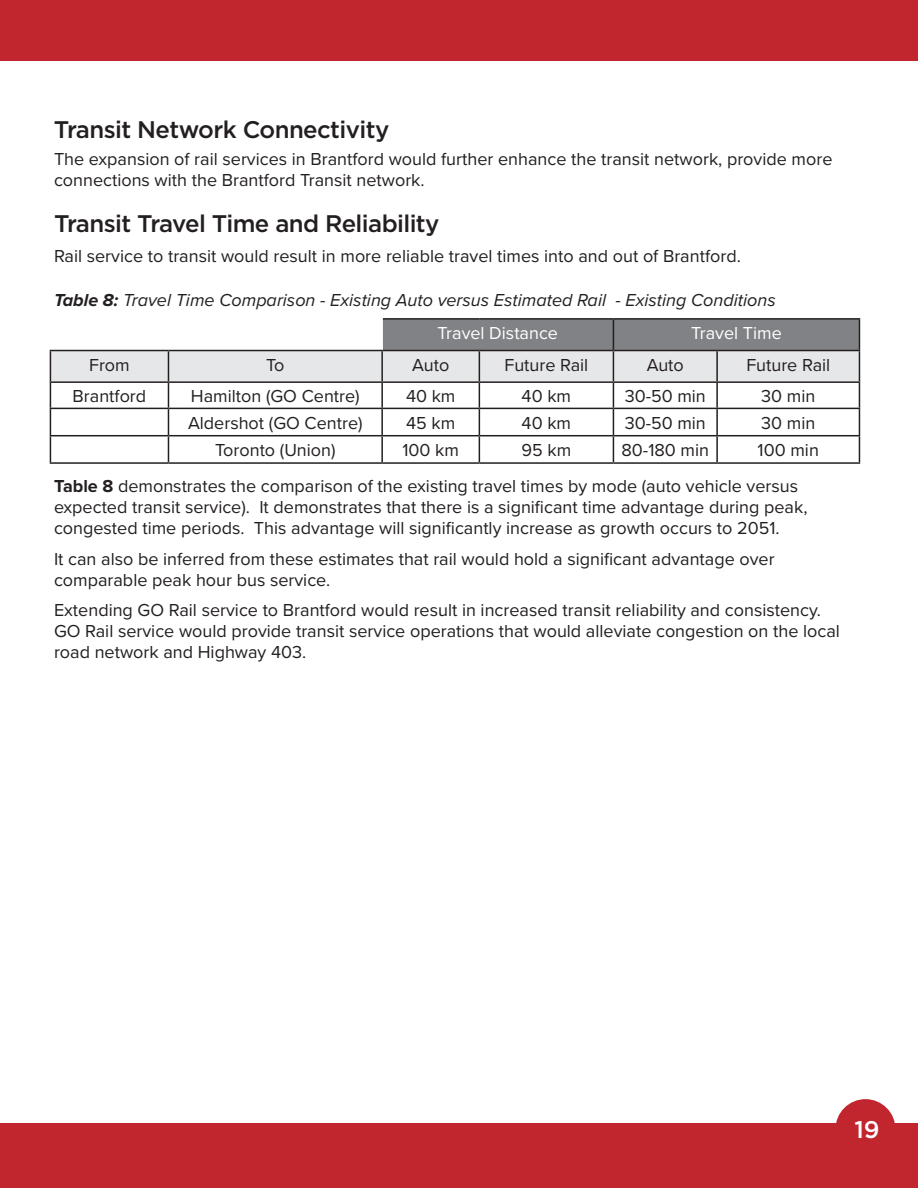
<style>
.page{position:relative;width:918px;height:1188px;background:#fff}
.page>*{position:absolute;margin:0;border:0;box-sizing:border-box;transform-origin:0 0}
.t1{font:500 24px "Gotham";letter-spacing:-.025em;color:#231f20}
.t2{font:500 24px "Gotham";color:#fff}
.t3{font:18px/21px "Proxima Nova";color:#231f20}
.t4{font:italic 18px/33.5px "Proxima Nova";color:#231f20}
.t5{font:18px "Proxima Nova";color:#fff}
.s1{font-weight:700}
.s2{font-style:normal;color:#fff}
</style>
<div class="page">
<div style="left:0;top:1123px;width:918px;height:65px;background:#c1252e"></div>
<div style="left:835px;top:1099px;width:60px;height:60px;background:#c1252e;border-radius:50%"></div>
<div style="left:0;top:0;width:918px;height:61px;background:#c1252e"></div>
<hr style="left:613px;top:318px;width:104px;height:2px;background:#231f20">
<hr style="left:717px;top:318px;width:143px;height:2px;background:#231f20">
<svg style="left:50px;top:319px;width:810px;height:143px"></svg>
<hr style="left:50px;top:462px;width:118px;height:2px;background:#231f20">
<hr style="left:168px;top:462px;width:214px;height:2px;background:#231f20">
<hr style="left:382px;top:462px;width:97px;height:2px;background:#231f20">
<hr style="left:479px;top:462px;width:134px;height:2px;background:#231f20">
<hr style="left:613px;top:462px;width:104px;height:2px;background:#231f20">
<hr style="left:717px;top:462px;width:143px;height:2px;background:#231f20">
<hr style="left:383px;top:318px;width:96px;height:2px;background:#231f20">
<hr style="left:479px;top:318px;width:134px;height:2px;background:#231f20">
<hr style="left:613px;top:320px;width:1px;height:30px;background:#231f20">
<hr style="left:382px;top:350px;width:97px;height:1px;background:#231f20">
<hr style="left:479px;top:350px;width:134px;height:1px;background:#231f20">
<hr style="left:168px;top:351px;width:1px;height:30px;background:#231f20">
<hr style="left:168px;top:318px;width:215px;height:2px;background:#fff">
<hr style="left:381px;top:320px;width:2px;height:30px;background:#fff">
<hr style="left:50px;top:318px;width:118px;height:2px;background:#fff">
<hr style="left:50px;top:320px;width:1px;height:30px;background:#fff">
<hr style="left:168px;top:320px;width:1px;height:30px;background:#fff">
<hr style="left:50px;top:350px;width:118px;height:1px;background:#231f20">
<hr style="left:50px;top:351px;width:1px;height:30px;background:#231f20">
<hr style="left:168px;top:350px;width:214px;height:1px;background:#231f20">
<hr style="left:381px;top:351px;width:2px;height:30px;background:#231f20">
<hr style="left:50px;top:381px;width:118px;height:2px;background:#231f20">
<hr style="left:168px;top:381px;width:214px;height:2px;background:#231f20">
<h1 class="t1" style="left:54px;top:114px;width:337px">Transit Network Connectivity</h1>
<p class="t3" style="left:54px;top:148px;width:780px">The expansion of rail services in Brantford would further enhance the transit network, provide more connections with the Brantford Transit network.</p>
<h1 class="t1" style="left:54px;top:208px;width:387px">Transit Travel Time and Reliability</h1>
<p class="t3" style="left:54px;top:245px;width:688px">Rail service to transit would result in more reliable travel times into and out of Brantford.</p>
<p class="t4" style="left:438px;top:282px;width:340px;text-indent:-384px"><span class="s1">Table 8:</span> Travel Time Comparison - Existing Auto versus Estimated Rail - Existing Conditions<br><span class="s2">Travel Distance</span></p>
<p class="t5" style="left:691px;top:320px;width:92px">Travel Time</p>
<p class="t3" style="left:89px;top:353px;width:42px">From</p>
<p class="t3" style="left:266px;top:353px;width:20px">To</p>
<p class="t3" style="left:412px;top:353px;width:39px">Auto</p>
<p class="t3" style="left:504px;top:353px;width:85px">Future Rail</p>
<p class="t3" style="left:647px;top:353px;width:39px">Auto</p>
<p class="t3" style="left:746px;top:353px;width:85px">Future Rail</p>
<p class="t3" style="left:73px;top:385px;width:75px">Brantford</p>
<p class="t3" style="left:191px;top:385px;width:170px">Hamilton (GO Centre)</p>
<p class="t3" style="left:406px;top:385px;width:51px">40 km</p>
<p class="t3" style="left:522px;top:385px;width:51px">40 km</p>
<p class="t3" style="left:625px;top:385px;width:83px">30-50 min</p>
<p class="t3" style="left:761px;top:385px;width:56px">30 min</p>
<p class="t3" style="left:188px;top:411px;width:176px">Aldershot (GO Centre)</p>
<p class="t3" style="left:406px;top:411px;width:51px">45 km</p>
<p class="t3" style="left:522px;top:411px;width:51px">40 km</p>
<p class="t3" style="left:625px;top:411px;width:83px">30-50 min</p>
<p class="t3" style="left:761px;top:411px;width:56px">30 min</p>
<p class="t3" style="left:215px;top:439px;width:122px">Toronto (Union)</p>
<p class="t3" style="left:402px;top:439px;width:58px">100 km</p>
<p class="t3" style="left:522px;top:439px;width:51px">95 km</p>
<p class="t3" style="left:621px;top:439px;width:89px">80-180 min</p>
<p class="t3" style="left:758px;top:439px;width:63px">100 min</p>
<p class="t3" style="left:54px;top:475px;width:755px"><span class="s1">Table 8</span> demonstrates the comparison of the existing travel times by mode (auto vehicle versus expected transit service). It demonstrates that there is a significant time advantage during peak, congested time periods. This advantage will significantly increase as growth occurs to 2051.</p>
<p class="t3" style="left:54px;top:547px;width:722px">It can also be inferred from these estimates that rail would hold a significant advantage over comparable peak hour bus service.</p>
<p class="t3" style="left:54px;top:599px;width:787px">Extending GO Rail service to Brantford would result in increased transit reliability and consistency.<br>GO Rail service would provide transit service operations that would alleviate congestion on the local road network and Highway 403.</p>
<h1 class="t2" style="left:854px;top:1114px;width:27px">19</h1>
</div>
